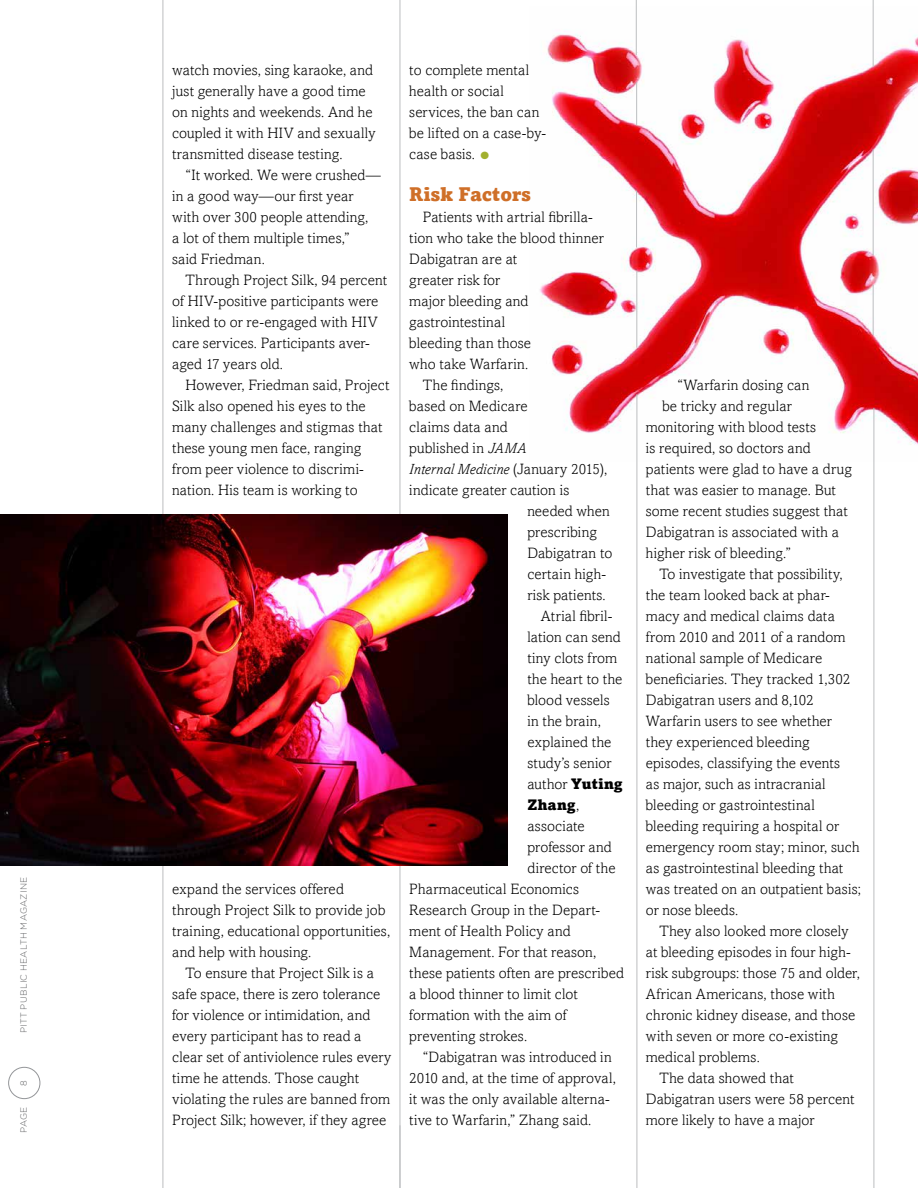
<style>
.page{position:relative;width:918px;height:1188px;background:#fff}
.page>*{position:absolute;margin:0;border:0;box-sizing:border-box;transform-origin:0 0}
.t1{font:900 19.5px "Amasis";letter-spacing:.005em;color:#cf6f28}
.t2{font:300 15px/21px "Amasis";letter-spacing:.01em;color:#000}
.t3{font:italic 300 15px "Amasis";color:#000}
.t4{font:900 15px "Amasis";letter-spacing:.02em;color:#000}
.t5{font:300 9px "Gotham";letter-spacing:.03em;color:#636466}
.s1{font-weight:900;font-size:24px;color:#a2b02f}
.s2{font-style:italic}
.s3{font-style:normal}
.s4{font-weight:900}
.s5{font-weight:300}
</style>
<div class="page">
<div style="left:8px;top:1067px;width:32px;height:32px;border:1px solid #939598;border-radius:50%"></div>
<img style="left:540px;top:6px;width:378px;height:455px">
<hr style="left:400px;top:0;width:1px;height:1188px;background:#bcbec0">
<hr style="left:163px;top:0;width:1px;height:1188px;background:#bcbec0">
<hr style="left:636px;top:0;width:1px;height:55px;background:#bcbec0">
<hr style="left:874px;top:408px;width:1px;height:780px;background:#bcbec0">
<hr style="left:637px;top:394px;width:1px;height:794px;background:#bcbec0">
<hr style="left:636px;top:191px;width:1px;height:57px;background:#bcbec0">
<hr style="left:636px;top:271px;width:1px;height:77px;background:#bcbec0">
<hr style="left:873px;top:0;width:1px;height:67px;background:#bcbec0">
<hr style="left:873px;top:149px;width:1px;height:106px;background:#bcbec0">
<img style="left:0;top:514px;width:507px;height:351px">
<hr style="left:873px;top:285px;width:1px;height:50px;background:#bcbec0">
<hr style="left:636px;top:82px;width:1px;height:43px;background:#bcbec0">
<p class="t5" style="left:18px;top:1033px;width:158px;rotate:-90deg">PITT PUBLIC HEALTH MAGAZINE</p>
<p class="t5" style="left:18px;top:1086px;width:7px;rotate:-90deg">8</p>
<p class="t5" style="left:18px;top:1133px;width:28px;rotate:-90deg">PAGE</p>
<p class="t2" style="left:172px;top:59px;width:205px">watch movies, sing karaoke, and just generally have a good time on nights and weekends. And he coupled it with HIV and sexually transmitted disease testing.</p>
<p class="t2" style="left:172px;top:164px;width:210px;text-indent:14px">“It worked. We were crushed— in a good way—our first year with over 300 people attending,<br>a lot of them multiple times,”<br>said Friedman.</p>
<p class="t2" style="left:172px;top:269px;width:216px;text-indent:14px">Through Project Silk, 94 percent of HIV-positive participants were linked to or re-engaged with HIV care services. Participants aver&shy;aged 17 years old.</p>
<p class="t2" style="left:172px;top:374px;width:219px;text-indent:14px">However, Friedman said, Project<br>Silk also opened his eyes to the many challenges and stigmas that these young men face, ranging from peer violence to discrimi&shy;nation. His team is working to</p>
<p class="t2" style="left:172px;top:878px;width:220px">expand the services offered through Project Silk to provide job training, educational opportunities, and help with housing.</p>
<p class="t2" style="left:172px;top:962px;width:221px;text-indent:14px">To ensure that Project Silk is a safe space, there is zero tolerance for violence or intimidation, and every participant has to read a clear set of antiviolence rules every time he attends. Those caught violating the rules are banned from Project Silk; however, if they agree</p>
<p class="t2" style="left:409px;top:59px;width:138px">to complete mental health or social services, the ban can be lifted on a case-by&shy;case basis. <span class="s1">•</span></p>
<h1 class="t1" style="left:409px;top:182px;width:123px">Risk Factors</h1>
<p class="t2" style="left:423px;top:206px;width:171px">Patients with artrial fibrilla-</p>
<p class="t2" style="left:409px;top:227px;width:196px">tion who take the blood thinner</p>
<p class="t2" style="left:409px;top:248px;width:109px">Dabigatran are at</p>
<p class="t2" style="left:409px;top:269px;width:92px">greater risk for</p>
<p class="t2" style="left:409px;top:290px;width:121px">major bleeding and</p>
<p class="t2" style="left:409px;top:311px;width:97px">gastrointestinal</p>
<p class="t2" style="left:409px;top:332px;width:123px">bleeding than those</p>
<p class="t2" style="left:409px;top:353px;width:120px">who take Warfarin.</p>
<p class="t2" style="left:423px;top:374px;width:82px">The findings,</p>
<p class="t2" style="left:409px;top:395px;width:120px">based on Medicare</p>
<p class="t2" style="left:409px;top:416px;width:100px">claims data and</p>
<p class="t2" style="left:409px;top:437px;width:119px">published in <span class="s2">JAMA</span></p>
<p class="t3" style="left:409px;top:460px;width:199px">Internal Medicine <span class="s3">(January 2015),</span></p>
<p class="t2" style="left:409px;top:479px;width:161px">indicate greater caution is</p>
<p class="t2" style="left:527px;top:500px;width:84px">needed when</p>
<p class="t2" style="left:527px;top:521px;width:71px">prescribing</p>
<p class="t2" style="left:527px;top:542px;width:87px">Dabigatran to</p>
<p class="t2" style="left:527px;top:563px;width:80px">certain high-</p>
<p class="t2" style="left:527px;top:584px;width:80px">risk patients.</p>
<p class="t2" style="left:541px;top:605px;width:73px">Atrial fibril-</p>
<p class="t2" style="left:527px;top:626px;width:95px">lation can send</p>
<p class="t2" style="left:527px;top:647px;width:91px">tiny clots from</p>
<p class="t2" style="left:527px;top:668px;width:97px">the heart to the</p>
<p class="t2" style="left:527px;top:689px;width:84px">blood vessels</p>
<p class="t2" style="left:527px;top:710px;width:75px">in the brain,</p>
<p class="t2" style="left:527px;top:731px;width:86px">explained the</p>
<p class="t2" style="left:527px;top:752px;width:86px">study’s senior</p>
<p class="t2" style="left:527px;top:773px;width:97px">author <span class="s4">Yuting</span></p>
<p class="t4" style="left:527px;top:795px;width:53px">Zhang<span class="s5">,</span></p>
<p class="t2" style="left:527px;top:815px;width:59px">associate</p>
<p class="t2" style="left:527px;top:836px;width:86px">professor and</p>
<p class="t2" style="left:527px;top:857px;width:90px">director of the</p>
<p class="t2" style="left:409px;top:878px;width:171px">Pharmaceutical Economics</p>
<p class="t2" style="left:409px;top:899px;width:192px">Research Group in the Depart-</p>
<p class="t2" style="left:409px;top:920px;width:163px">ment of Health Policy and</p>
<p class="t2" style="left:409px;top:941px;width:188px">Management. For that reason,</p>
<p class="t2" style="left:409px;top:962px;width:216px">these patients often are prescribed</p>
<p class="t2" style="left:409px;top:983px;width:170px">a blood thinner to limit clot</p>
<p class="t2" style="left:409px;top:1004px;width:159px">formation with the aim of</p>
<p class="t2" style="left:409px;top:1025px;width:119px">preventing strokes.</p>
<p class="t2" style="left:423px;top:1046px;width:190px">“Dabigatran was introduced in</p>
<p class="t2" style="left:409px;top:1067px;width:208px">2010 and, at the time of approval,</p>
<p class="t2" style="left:409px;top:1088px;width:202px">it was the only available alterna-</p>
<p class="t2" style="left:409px;top:1109px;width:183px">tive to Warfarin,” Zhang said.</p>
<p class="t2" style="left:677px;top:374px;width:134px">“Warfarin dosing can</p>
<p class="t2" style="left:662px;top:395px;width:131px">be tricky and regular</p>
<p class="t2" style="left:646px;top:416px;width:172px">monitoring with blood tests</p>
<p class="t2" style="left:646px;top:437px;width:166px">is required, so doctors and</p>
<p class="t2" style="left:646px;top:458px;width:208px">patients were glad to have a drug</p>
<p class="t2" style="left:646px;top:479px;width:192px">that was easier to manage. But</p>
<p class="t2" style="left:646px;top:500px;width:203px">some recent studies suggest that</p>
<p class="t2" style="left:646px;top:521px;width:195px">Dabigatran is associated with a</p>
<p class="t2" style="left:646px;top:542px;width:147px">higher risk of bleeding.”</p>
<p class="t2" style="left:659px;top:563px;width:185px">To investigate that possibility,</p>
<p class="t2" style="left:646px;top:584px;width:186px">the team looked back at phar-</p>
<p class="t2" style="left:646px;top:605px;width:191px">macy and medical claims data</p>
<p class="t2" style="left:646px;top:626px;width:201px">from 2010 and 2011 of a random</p>
<p class="t2" style="left:646px;top:647px;width:178px">national sample of Medicare</p>
<p class="t2" style="left:646px;top:668px;width:206px">beneficiaries. They tracked 1,302</p>
<p class="t2" style="left:646px;top:689px;width:169px">Dabigatran users and 8,102</p>
<p class="t2" style="left:646px;top:710px;width:187px">Warfarin users to see whether</p>
<p class="t2" style="left:646px;top:731px;width:165px">they experienced bleeding</p>
<p class="t2" style="left:646px;top:752px;width:196px">episodes, classifying the events</p>
<p class="t2" style="left:646px;top:773px;width:181px">as major, such as intracranial</p>
<p class="t2" style="left:646px;top:794px;width:171px">bleeding or gastrointestinal</p>
<p class="t2" style="left:646px;top:815px;width:195px">bleeding requiring a hospital or</p>
<p class="t2" style="left:646px;top:836px;width:215px">emergency room stay; minor, such</p>
<p class="t2" style="left:646px;top:857px;width:199px">as gastrointestinal bleeding that</p>
<p class="t2" style="left:646px;top:878px;width:217px">was treated on an outpatient basis;</p>
<p class="t2" style="left:646px;top:899px;width:94px">or nose bleeds.</p>
<p class="t2" style="left:659px;top:920px;width:191px">They also looked more closely</p>
<p class="t2" style="left:646px;top:941px;width:207px">at bleeding episodes in four high-</p>
<p class="t2" style="left:646px;top:962px;width:216px">risk subgroups: those 75 and older,</p>
<p class="t2" style="left:646px;top:983px;width:191px">African Americans, those with</p>
<p class="t2" style="left:646px;top:1004px;width:211px">chronic kidney disease, and those</p>
<p class="t2" style="left:646px;top:1025px;width:194px">with seven or more co-existing</p>
<p class="t2" style="left:646px;top:1046px;width:116px">medical problems.</p>
<p class="t2" style="left:659px;top:1067px;width:136px">The data showed that</p>
<p class="t2" style="left:646px;top:1088px;width:210px">Dabigatran users were 58 percent</p>
<p class="t2" style="left:646px;top:1109px;width:170px">more likely to have a major</p>
</div>
